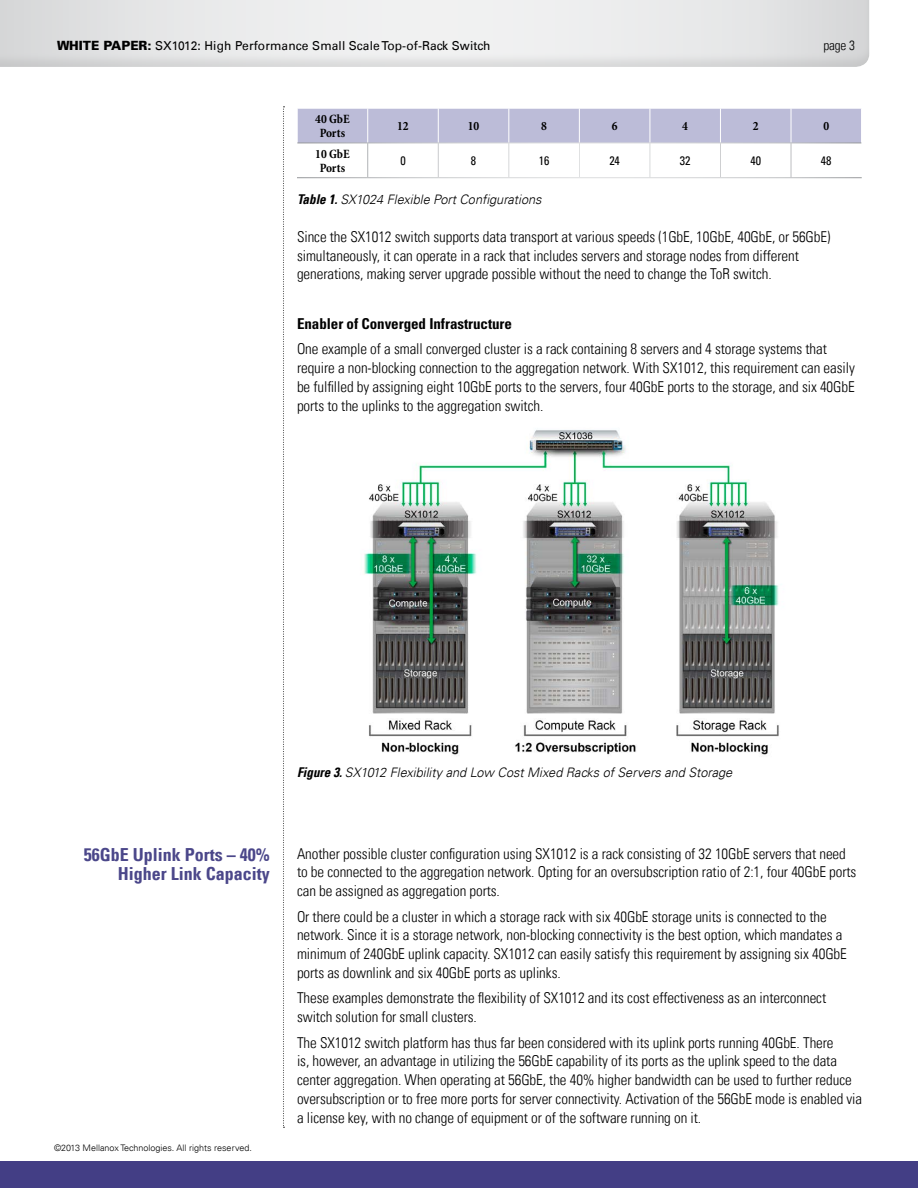
<style>
.page{position:relative;width:918px;height:1188px;background:#fff}
.page>*{position:absolute;margin:0;border:0;box-sizing:border-box;transform-origin:0 0}
.t1{font:700 condensed 18px/19.5px "Univers LT";color:#4b478a;text-align:right}
.t2{font:300 condensed 15px/18.8px "Univers LT";letter-spacing:-.005em;color:#000}
.t3{font:700 condensed 15px "Univers LT Std";letter-spacing:-.005em;color:#000}
.t4{font:300 condensed 13.5px "Univers LT";color:#000}
.t5{font:italic 300 13.2px "Univers LT";color:#000}
.t6{font:700 condensed 12.75px/13.5px "Minion Pro";letter-spacing:-.005em;color:#000;text-align:center}
.t7{font:12.3px "Univers LT";letter-spacing:.01em;color:#000}
.t8{font:condensed 12.3px "Univers LT";letter-spacing:-.005em;color:#000}
.t9{font:300 9px "Univers LT";color:#000}
.s1{font-weight:900;font-size:12.75px}
.s2{font-weight:700;font-stretch:condensed;font-size:13.5px}
</style>
<div class="page">
<div style="left:0;top:0;width:881px;height:68px;background:#000;opacity:.25"></div>
<svg style="left:283px;top:106px;width:2px;height:1022px"></svg>
<div style="left:0;top:1161px;width:918px;height:27px;background:#433e85"></div>
<img style="left:364px;top:430px;width:415px;height:325px">
<div style="left:298px;top:109px;width:563px;height:34px;background:#bcbcd8"></div>
<hr style="left:367px;top:108px;width:1px;height:35px;background:#fff">
<hr style="left:438px;top:108px;width:1px;height:35px;background:#fff">
<hr style="left:509px;top:108px;width:1px;height:35px;background:#fff">
<hr style="left:579px;top:108px;width:1px;height:35px;background:#fff">
<hr style="left:650px;top:108px;width:1px;height:35px;background:#fff">
<hr style="left:720px;top:108px;width:1px;height:35px;background:#fff">
<hr style="left:791px;top:108px;width:1px;height:35px;background:#fff">
<p class="t7" style="left:57px;top:38px;width:435px"><span class="s1">WHITE PAPER:</span> SX1012: High Performance Small Scale Top-of-Rack Switch</p>
<p class="t4" style="left:823px;top:37px;width:33px">page 3</p>
<p class="t6" style="left:315px;top:113px;width:36px">40 GbE<br>Ports</p>
<p class="t6" style="left:397px;top:119px;width:13px">12</p>
<p class="t6" style="left:468px;top:119px;width:13px">10</p>
<p class="t6" style="left:541px;top:119px;width:7px">8</p>
<p class="t6" style="left:612px;top:119px;width:7px">6</p>
<p class="t6" style="left:682px;top:119px;width:7px">4</p>
<p class="t6" style="left:753px;top:119px;width:7px">2</p>
<p class="t6" style="left:823px;top:119px;width:7px">0</p>
<p class="t6" style="left:315px;top:147px;width:36px">10 GbE<br>Ports</p>
<p class="t8" style="left:400px;top:153px;width:7px">0</p>
<p class="t8" style="left:471px;top:153px;width:7px">8</p>
<p class="t8" style="left:539px;top:153px;width:12px">16</p>
<p class="t8" style="left:609px;top:153px;width:12px">24</p>
<p class="t8" style="left:680px;top:153px;width:12px">32</p>
<p class="t8" style="left:750px;top:153px;width:12px">40</p>
<p class="t8" style="left:821px;top:153px;width:12px">48</p>
<p class="t5" style="left:297px;top:191px;width:246px"><span class="s2">Table 1.</span> SX1024 Flexible Port Configurations</p>
<p class="t2" style="left:297px;top:227px;width:535px">Since the SX1012 switch supports data transport at various speeds (1GbE, 10GbE, 40GbE, or 56GbE) simultaneously, it can operate in a rack that includes servers and storage nodes from different generations, making server upgrade possible without the need to change the ToR switch.</p>
<p class="t3" style="left:297px;top:314px;width:217px">Enabler of Converged Infrastructure</p>
<p class="t2" style="left:297px;top:340px;width:559px">One example of a small converged cluster is a rack containing 8 servers and 4 storage systems that require a non-blocking connection to the aggregation network. With SX1012, this requirement can easily be fulfilled by assigning eight 10GbE ports to the servers, four 40GbE ports to the storage, and six 40GbE ports to the uplinks to the aggregation switch.</p>
<p class="t1" style="left:84px;top:845px;width:187px">56GbE Uplink Ports – 40%<br>Higher Link Capacity</p>
<p class="t9" style="left:54px;top:1143px;width:199px">©2013 Mellanox Technologies. All rights reserved.</p>
<p class="t5" style="left:297px;top:764px;width:437px"><span class="s2">Figure 3.</span> SX1012 Flexibility and Low Cost Mixed Racks of Servers and Storage</p>
<p class="t2" style="left:297px;top:844px;width:561px">Another possible cluster configuration using SX1012 is a rack consisting of 32 10GbE servers that need to be connected to the aggregation network. Opting for an oversubscription ratio of 2:1, four 40GbE ports can be assigned as aggregation ports.</p>
<p class="t2" style="left:297px;top:907px;width:551px">Or there could be a cluster in which a storage rack with six 40GbE storage units is connected to the network. Since it is a storage network, non-blocking connectivity is the best option, which mandates a minimum of 240GbE uplink capacity. SX1012 can easily satisfy this requirement by assigning six 40GbE ports as downlink and six 40GbE ports as uplinks.</p>
<p class="t2" style="left:297px;top:989px;width:531px">These examples demonstrate the flexibility of SX1012 and its cost effectiveness as an interconnect switch solution for small clusters.</p>
<p class="t2" style="left:297px;top:1033px;width:567px">The SX1012 switch platform has thus far been considered with its uplink ports running 40GbE. There<br>is, however, an advantage in utilizing the 56GbE capability of its ports as the uplink speed to the data center aggregation. When operating at 56GbE, the 40% higher bandwidth can be used to further reduce oversubscription or to free more ports for server connectivity. Activation of the 56GbE mode is enabled via a license key, with no change of equipment or of the software running on it.</p>
</div>
